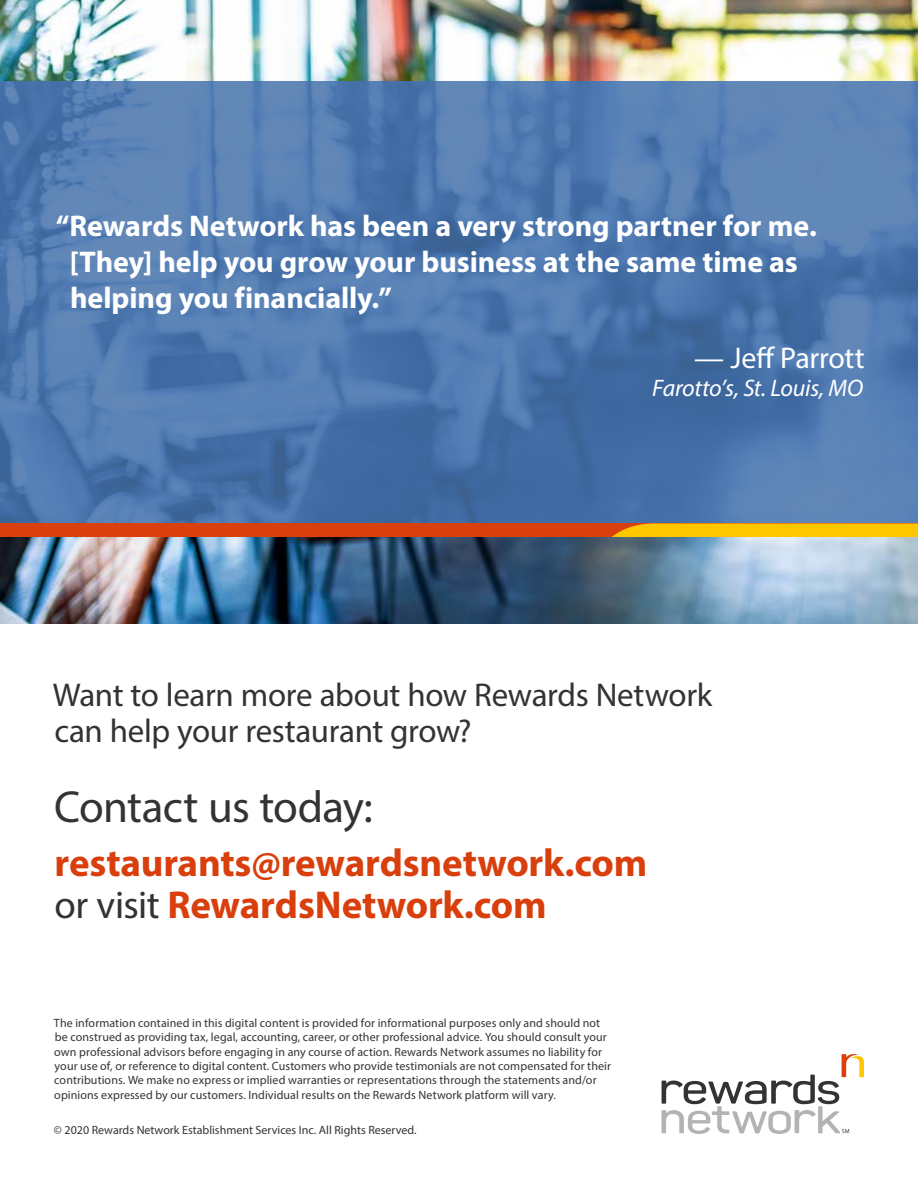
<style>
.page{position:relative;width:918px;height:1188px;background:#fff}
.page>*{position:absolute;margin:0;border:0;box-sizing:border-box;transform-origin:0 0}
.t1{font:45px "Myriad Pro";letter-spacing:-.015em;color:#333}
.t2{font:700 39px/42px "Myriad Pro";letter-spacing:-.005em;color:#d93f0c}
.t3{font:33px/36px "Myriad Pro";letter-spacing:-.015em;color:#333}
.t4{font:700 30px/36px "Myriad Pro";letter-spacing:-.005em;color:#fff}
.t5{font:30px "Myriad Pro";letter-spacing:-.01em;color:#fff}
.t6{font:italic 24px "Myriad Pro";letter-spacing:-.015em;color:#fff}
.t7{font:12px/14.4px "Myriad Pro";letter-spacing:.005em;color:#333}
.s1{font-weight:400;color:#333}
</style>
<div class="page">
<img style="left:0;top:0;width:918px;height:624px">
<svg style="left:0;top:81px;width:918px;height:443px;background:#4f79ae"></svg>
<div style="left:0;top:524px;width:918px;height:13px;background:#d9400d"></div>
<svg style="left:612px;top:523px;width:306px;height:14px;background:#fcbc00"></svg>
<svg style="left:661px;top:1054px;width:203px;height:80px"></svg>
<h3 class="t4" style="left:70px;top:206px;width:748px;text-indent:-14px">“Rewards Network has been a very strong partner for me. [They] help you grow your business at the same time as helping you financially.”</h3>
<h3 class="t5" style="left:694px;top:339px;width:172px">— Jeff Parrott</h3>
<h3 class="t6" style="left:652px;top:373px;width:212px">Farotto’s, St. Louis, MO</h3>
<h3 class="t3" style="left:53px;top:677px;width:661px">Want to learn more about how Rewards Network can help your restaurant grow?</h3>
<h1 class="t1" style="left:54px;top:779px;width:320px">Contact us today:</h1>
<h2 class="t2" style="left:55px;top:840px;width:594px">restaurants@rewardsnetwork.com <span class="s1">or visit</span> RewardsNetwork.com</h2>
<p class="t7" style="left:54px;top:1015px;width:559px">The information contained in this digital content is provided for informational purposes only and should not be construed as providing tax, legal, accounting, career, or other professional advice. You should consult your own professional advisors before engaging in any course of action. Rewards Network assumes no liability for your use of, or reference to digital content. Customers who provide testimonials are not compensated for their contributions. We make no express or implied warranties or representations through the statements and/or opinions expressed by our customers. Individual results on the Rewards Network platform will vary.</p>
<p class="t7" style="left:54px;top:1123px;width:364px">© 2020 Rewards Network Establishment Services Inc. All Rights Reserved.</p>
</div>
